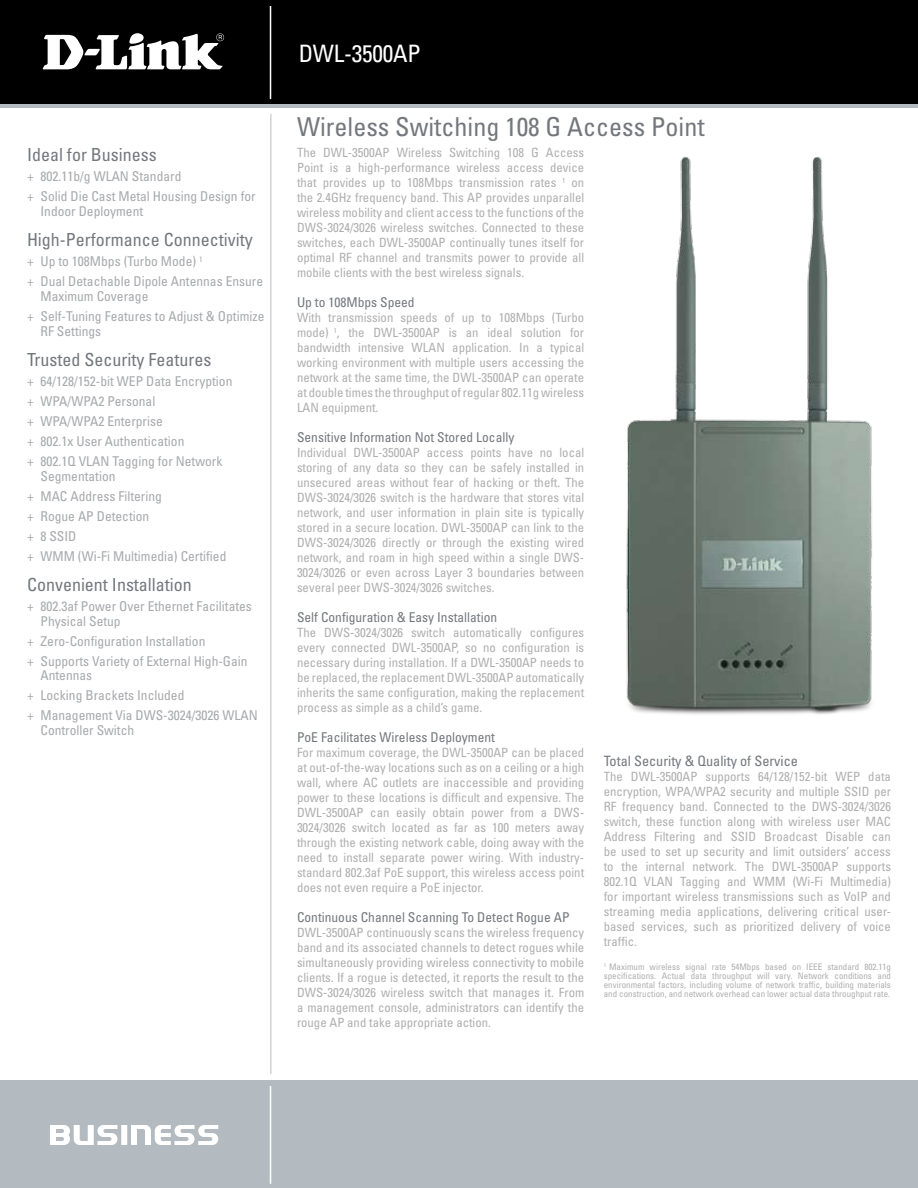
<style>
.page{position:relative;width:918px;height:1188px;background:#fff}
.page>*{position:absolute;margin:0;border:0;box-sizing:border-box;transform-origin:0 0}
.t1{font:condensed 26.1px "Univers";color:#74787d}
.t2{font:condensed 24px "Univers";letter-spacing:-.01em;color:#fff}
.t3{font:condensed 18px "Univers";color:#74787d}
.t4{font:condensed 14.25px "Univers";color:#74787d}
.t5{font:condensed 13.5px/20px "Univers";color:#a7a9ac}
.t6{font:condensed 13.5px "Univers";color:#74787d}
.t7{font:condensed 12.75px/15px "Univers";color:#afafb1;text-align:justify}
.t8{font:condensed 9px/9px "Univers";color:#afafb1;text-align:justify}
</style>
<div class="page">
<div style="left:0;top:0;width:918px;height:108px;background:linear-gradient(to right,#b3bbc1,#b3bbc1)"></div>
<div style="left:0;top:0;width:918px;height:103px;background:#000"></div>
<div style="left:0;top:1080px;width:918px;height:108px;background:#b3bbc1"></div>
<hr style="left:270px;top:6px;width:1px;height:93px;background:#fff">
<hr style="left:270px;top:1086px;width:1px;height:98px;background:#fff">
<svg style="left:50px;top:1125px;width:168px;height:20px"></svg>
<svg style="left:43px;top:33px;width:181px;height:36px"></svg>
<hr style="left:270px;top:114px;width:2px;height:960px;background:#d1d3d4">
<img style="left:626px;top:156px;width:246px;height:559px">
<h3 class="t3" style="left:27px;top:144px;width:131px">Ideal for Business</h3>
<p class="t5" style="left:27px;top:166px;width:230px">+ 802.11b/g WLAN Standard<br>+ Solid Die Cast Metal Housing Design for</p>
<p class="t5" style="left:40px;top:201px;width:104px">Indoor Deployment</p>
<h3 class="t3" style="left:27px;top:228px;width:227px">High-Performance Connectivity</h3>
<p class="t5" style="left:27px;top:251px;width:238px">+ Up to 108Mbps (Turbo Mode) <sup>1<br></sup>+ Dual Detachable Dipole Antennas Ensure</p>
<p class="t5" style="left:27px;top:286px;width:239px;text-indent:14px">Maximum Coverage<br>+ Self-Tuning Features to Adjust &amp; Optimize</p>
<p class="t5" style="left:40px;top:321px;width:62px">RF Settings</p>
<h3 class="t3" style="left:27px;top:348px;width:186px">Trusted Security Features</h3>
<p class="t5" style="left:27px;top:371px;width:207px">+ 64/128/152-bit WEP Data Encryption + WPA/WPA2 Personal<br>+ WPA/WPA2 Enterprise<br>+ 802.1x User Authentication<br>+ 802.1Q VLAN Tagging for Network</p>
<p class="t5" style="left:27px;top:466px;width:201px;text-indent:14px">Segmentation<br>+ MAC Address Filtering<br>+ Rogue AP Detection<br>+ 8 SSID<br>+ WMM (Wi-Fi Multimedia) Certified</p>
<h3 class="t3" style="left:27px;top:573px;width:166px">Convenient Installation</h3>
<p class="t5" style="left:40px;top:599px;width:213px;line-height:14.7px;text-indent:-14px">+ 802.3af Power Over Ethernet Facilitates<br>Physical Setup</p>
<p class="t5" style="left:27px;top:631px;width:222px">+ Zero-Configuration Installation<br>+ Supports Variety of External High-Gain</p>
<p class="t5" style="left:27px;top:665px;width:232px;text-indent:14px">Antennas<br>+ Locking Brackets Included<br>+ Management Via DWS-3024/3026 WLAN</p>
<p class="t5" style="left:40px;top:720px;width:95px">Controller Switch</p>
<h2 class="t2" style="left:299px;top:38px;width:123px">DWL-3500AP</h2>
<h1 class="t1" style="left:297px;top:110px;width:409px">Wireless Switching 108 G Access Point</h1>
<p class="t7" style="left:297px;top:145px;width:289px">The DWL-3500AP Wireless Switching 108 G Access Point is a high-performance wireless access device that provides up to 108Mbps transmission rates <sup>1</sup> on the 2.4GHz frequency band. This AP provides unparallel wireless mobility and client access to the functions of the DWS-3024/3026 wireless switches. Connected to these switches, each DWL-3500AP continually tunes itself for optimal RF channel and transmits power to provide all mobile clients with the best wireless signals.</p>
<p class="t6" style="left:297px;top:293px;width:119px">Up to 108Mbps Speed</p>
<p class="t7" style="left:297px;top:310px;width:289px">With transmission speeds of up to 108Mbps (Turbo mode) <sup>1</sup>, the DWL-3500AP is an ideal solution for bandwidth intensive WLAN application. In a typical working environment with multiple users accessing the network at the same time, the DWL-3500AP can operate at double times the throughput of regular 802.11g wireless LAN equipment.</p>
<p class="t6" style="left:297px;top:428px;width:219px">Sensitive Information Not Stored Locally</p>
<p class="t7" style="left:297px;top:445px;width:289px">Individual DWL-3500AP access points have no local storing of any data so they can be safely installed in unsecured areas without fear of hacking or theft. The DWS-3024/3026 switch is the hardware that stores vital network, and user information in plain site is typically stored in a secure location. DWL-3500AP can link to the DWS-3024/3026 directly or through the existing wired network, and roam in high speed within a single DWS-3024/3026 or even across Layer 3 boundaries between several peer DWS-3024/3026 switches.</p>
<p class="t6" style="left:297px;top:608px;width:202px">Self Configuration &amp; Easy Installation</p>
<p class="t7" style="left:297px;top:625px;width:289px">The DWS-3024/3026 switch automatically configures every connected DWL-3500AP, so no configuration is necessary during installation. If a DWL-3500AP needs to be replaced, the replacement DWL-3500AP automatically inherits the same configuration, making the replacement process as simple as a child’s game.</p>
<p class="t6" style="left:297px;top:728px;width:199px">PoE Facilitates Wireless Deployment</p>
<p class="t7" style="left:297px;top:745px;width:289px">For maximum coverage, the DWL-3500AP can be placed at out-of-the-way locations such as on a ceiling or a high wall, where AC outlets are inaccessible and providing power to these locations is difficult and expensive. The DWL-3500AP can easily obtain power from a DWS-3024/3026 switch located as far as 100 meters away through the existing network cable, doing away with the need to install separate power wiring. With industry&shy;standard 802.3af PoE support, this wireless access point does not even require a PoE injector.</p>
<p class="t6" style="left:297px;top:908px;width:274px">Continuous Channel Scanning To Detect Rogue AP</p>
<p class="t7" style="left:297px;top:925px;width:289px">DWL-3500AP continuously scans the wireless frequency band and its associated channels to detect rogues while simultaneously providing wireless connectivity to mobile clients. If a rogue is detected, it reports the result to the DWS-3024/3026 wireless switch that manages it. From a management console, administrators can identify the rouge AP and take appropriate action.</p>
<p class="t4" style="left:604px;top:752px;width:196px">Total Security &amp; Quality of Service</p>
<p class="t7" style="left:604px;top:769px;width:289px">The DWL-3500AP supports 64/128/152-bit WEP data encryption, WPA/WPA2 security and multiple SSID per RF frequency band. Connected to the DWS-3024/3026 switch, these function along with wireless user MAC Address Filtering and SSID Broadcast Disable can be used to set up security and limit outsiders’ access to the internal network. The DWL-3500AP supports 802.1Q VLAN Tagging and WMM (Wi-Fi Multimedia) for important wireless transmissions such as VoIP and streaming media applications, delivering critical user&shy;based services, such as prioritized delivery of voice traffic.</p>
<p class="t8" style="left:604px;top:962px;width:289px"><sup>1</sup> Maximum wireless signal rate 54Mbps based on IEEE standard 802.11g specifications. Actual data throughput will vary. Network conditions and environmental factors, including volume of network traffic, building materials and construction, and network overhead can lower actual data throughput rate.</p>
</div>
